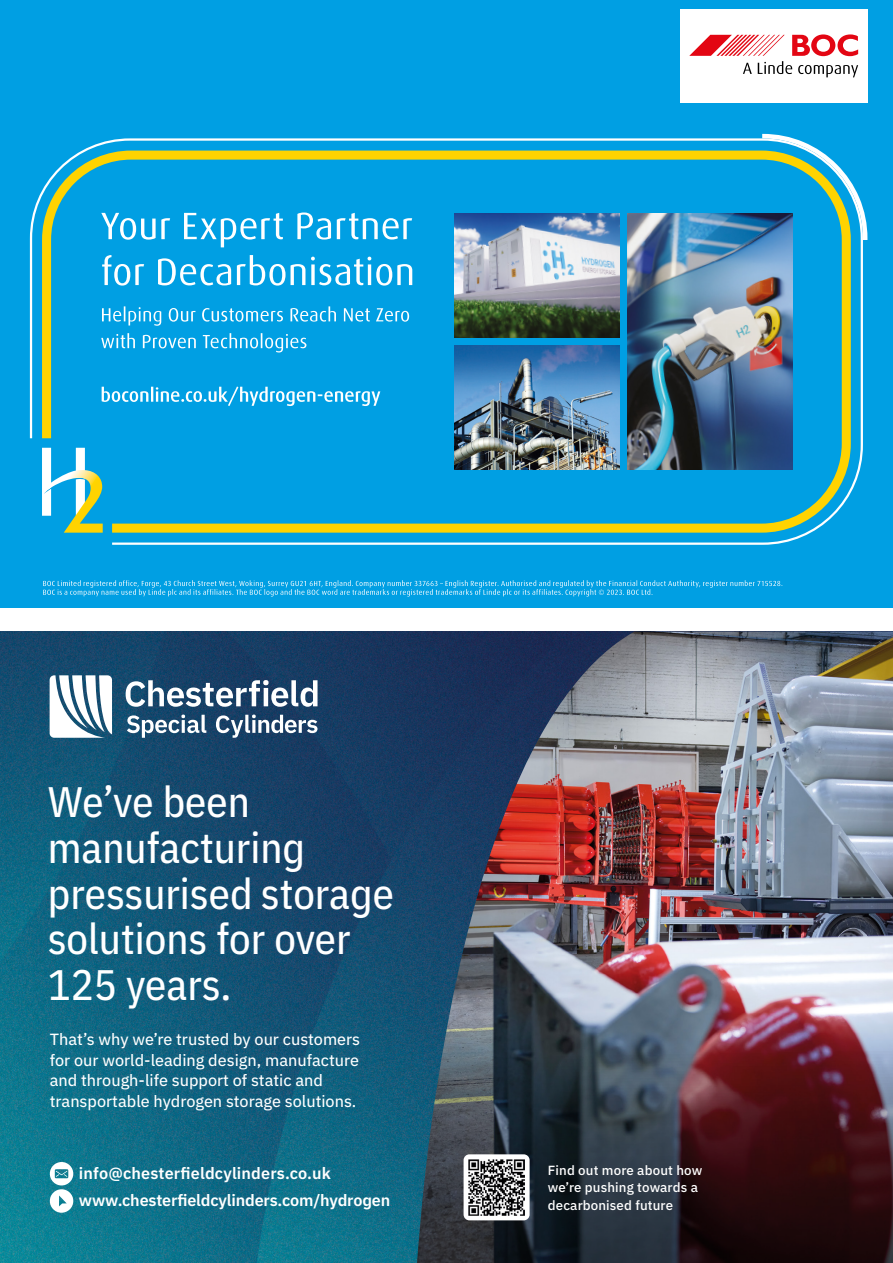
<style>
.page{position:relative;width:893px;height:1263px;background:#fff}
.page>*{position:absolute;margin:0;border:0;box-sizing:border-box;transform-origin:0 0}
.t1{font:42.75px/45.8px "IBM Plex Sans Cond Text";color:#fff}
.t2{font:16.2px/20.7px "IBM Plex Sans Text";color:#fff}
.t3{font:600 16.2px/27.2px "IBM Plex Sans";letter-spacing:-.01em;color:#fff}
.t4{font:500 13.2px/17.7px "IBM Plex Sans";letter-spacing:.01em;color:#fff}
</style>
<div class="page">
<div style="left:0;top:0;width:893px;height:607px;background:#009fe3"></div>
<div style="left:680px;top:9px;width:187px;height:94px;background:#fff"></div>
<svg style="left:689px;top:34px;width:169px;height:43px"></svg>
<svg style="left:30px;top:138px;width:833px;height:407px"></svg>
<svg style="left:762px;top:134px;width:105px;height:106px"></svg>
<svg style="left:42px;top:448px;width:61px;height:85px"></svg>
<svg style="left:43px;top:580px;width:739px;height:16px"></svg>
<img style="left:628px;top:213px;width:164px;height:257px">
<img style="left:455px;top:213px;width:164px;height:124px">
<img style="left:455px;top:346px;width:164px;height:124px">
<svg style="left:102px;top:386px;width:278px;height:20px"></svg>
<svg style="left:101px;top:333px;width:205px;height:19px"></svg>
<svg style="left:102px;top:306px;width:307px;height:20px"></svg>
<svg style="left:102px;top:255px;width:310px;height:31px"></svg>
<svg style="left:101px;top:212px;width:311px;height:35px"></svg>
<img style="left:0;top:631px;width:408px;height:632px">
<img style="left:408px;top:631px;width:485px;height:632px">
<svg style="left:126px;top:680px;width:191px;height:27px"></svg>
<svg style="left:127px;top:714px;width:190px;height:24px"></svg>
<svg style="left:50px;top:675px;width:62px;height:63px"></svg>
<div style="left:464px;top:1154px;width:66px;height:66px;background:#fff;border-radius:6px"></div>
<img style="left:468px;top:1159px;width:57px;height:57px">
<svg style="left:50px;top:1162px;width:23px;height:51px"></svg>
<h1 class="t1" style="left:48px;top:775px;width:348px">We’ve been manufacturing pressurised storage solutions for over<br>125 years.</h1>
<p class="t2" style="left:50px;top:1027px;width:312px">That’s why we’re trusted by our customers for our world-leading design, manufacture and through-life support of static and transportable hydrogen storage solutions.</p>
<p class="t3" style="left:79px;top:1158px;width:313px">info@chesterfieldcylinders.co.uk www.chesterfieldcylinders.com/hydrogen</p>
<p class="t4" style="left:548px;top:1160px;width:156px">Find out more about how we’re pushing towards a decarbonised future</p>
</div>
